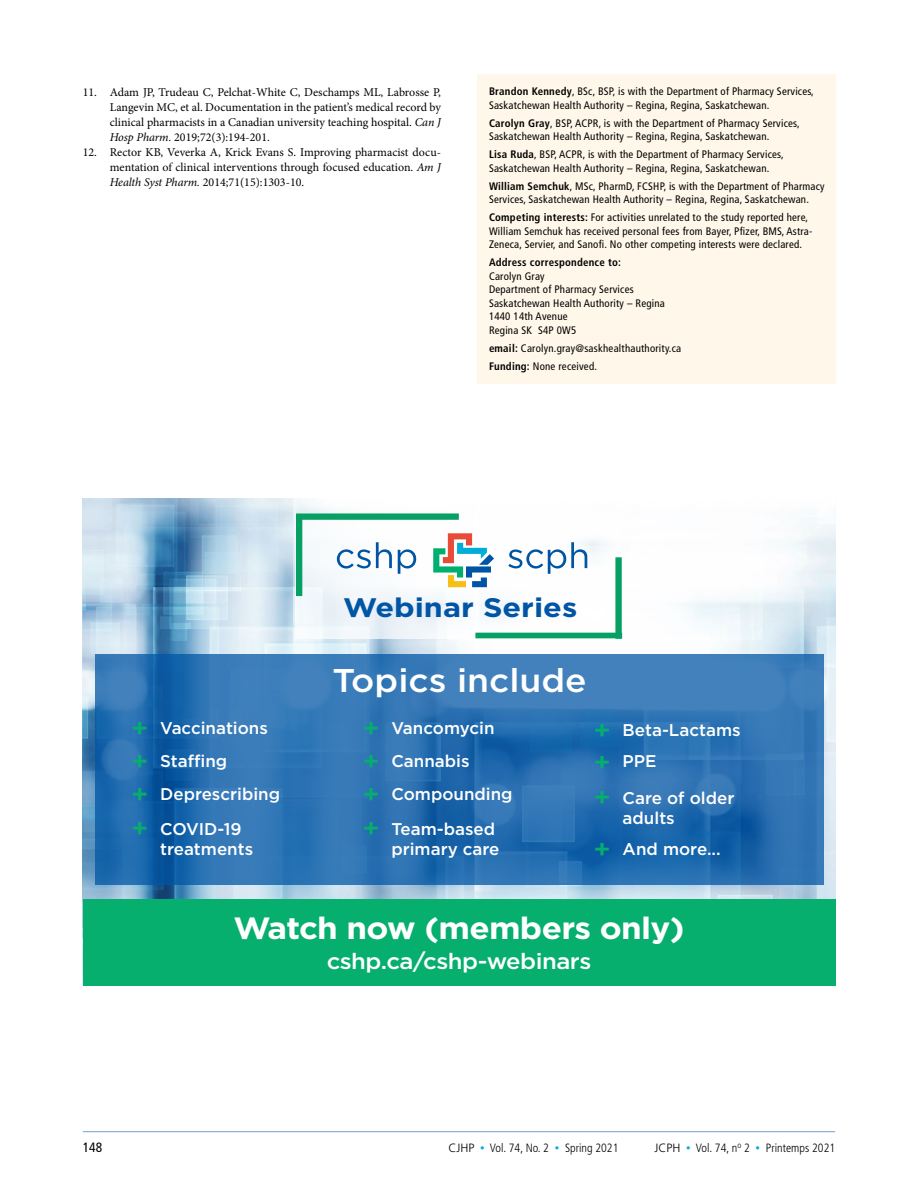
<style>
.page{position:relative;width:918px;height:1188px;background:#fff}
.page>*{position:absolute;margin:0;border:0;box-sizing:border-box;transform-origin:0 0}
.t1{font:500 32.85px "Gotham";color:#fff;scale:1.08 1}
.t2{font:700 30.75px "Gotham";letter-spacing:-.02em;color:#fff;scale:1.08 1}
.t3{font:700 26.85px "Gotham";color:#0055a5;scale:1.14 1}
.t4{font:500 22.2px "Gotham";letter-spacing:-.02em;color:#fff;scale:1.08 1}
.t5{font:500 16.95px/33.6px "Gotham";color:#fff}
.t6{font:condensed 13.5px "Frutiger LT Std";color:#000}
.CJHP_References{font:12px/15px "Minion Pro";color:#000;text-align:justify}
.t7{font:300 condensed 12px "Frutiger LT Std";color:#000}
.CJHP_Contribs{font:condensed 10.8px/13.5px "Frutiger LT Std";letter-spacing:.02em;color:#000}
.CJHP_Contribs-2{font:700 condensed 10.8px "Frutiger LT Std";letter-spacing:.02em;color:#000}
.s1{font-style:italic}
.s2{font-weight:700}
.s3{font-size:25.2px;color:#06af6e}
.s4{font-stretch:normal}
.s5{font-size:9px;color:#00acd7}
</style>
<div class="page">
<hr style="left:83px;top:1131px;width:752px;height:1px;background:#0057a5">
<div style="left:477px;top:74px;width:358px;height:309px;background:#fff8ea"></div>
<img style="left:83px;top:499px;width:752px;height:400px">
<div style="left:296px;top:513px;width:325px;height:126px;background:#fff"></div>
<div style="left:296px;top:513px;width:163px;height:7px;background:#06a064"></div>
<div style="left:475px;top:633px;width:147px;height:5px;background:#06a064"></div>
<div style="left:296px;top:515px;width:6px;height:81px;background:#06a064"></div>
<div style="left:615px;top:557px;width:7px;height:82px;background:#06a064"></div>
<svg style="left:337px;top:542px;width:55px;height:27px"></svg>
<svg style="left:398px;top:549px;width:18px;height:25px"></svg>
<svg style="left:508px;top:542px;width:79px;height:32px"></svg>
<svg style="left:433px;top:533px;width:61px;height:54px"></svg>
<div style="left:83px;top:899px;width:752px;height:87px;background:#06af6e"></div>
<svg style="left:95px;top:654px;width:729px;height:231px;background:#2c72b2"></svg>
<p class="CJHP_References" style="left:110px;top:84px;width:333px;text-indent:-27px">11. Adam JP, Trudeau C, Pelchat-White C, Deschamps ML, Labrosse P, Langevin MC, et al. Documentation in the patient’s medical record by clinical pharmacists in a Canadian university teaching hospital. <span class="s1">Can J Hosp Pharm.</span> 2019;72(3):194-201.</p>
<p class="CJHP_References" style="left:110px;top:144px;width:333px;text-indent:-27px">12. Rector KB, Veverka A, Krick Evans S. Improving pharmacist docu&shy;mentation of clinical interventions through focused education. <span class="s1">Am J Health Syst Pharm.</span> 2014;71(15):1303-10.</p>
<p class="CJHP_Contribs" style="left:489px;top:85px;width:326px"><span class="s2">Brandon Kennedy</span>, BSc, BSP, is with the Department of Pharmacy Services,<br>Saskatchewan Health Authority – Regina, Regina, Saskatchewan.</p>
<p class="CJHP_Contribs" style="left:489px;top:117px;width:312px"><span class="s2">Carolyn Gray</span>, BSP, ACPR, is with the Department of Pharmacy Services,<br>Saskatchewan Health Authority – Regina, Regina, Saskatchewan.</p>
<p class="CJHP_Contribs" style="left:489px;top:148px;width:296px"><span class="s2">Lisa Ruda</span>, BSP, ACPR, is with the Department of Pharmacy Services,<br>Saskatchewan Health Authority – Regina, Regina, Saskatchewan.</p>
<p class="CJHP_Contribs" style="left:489px;top:180px;width:337px"><span class="s2">William Semchuk</span>, MSc, PharmD, FCSHP, is with the Department of Pharmacy<br>Services, Saskatchewan Health Authority – Regina, Regina, Saskatchewan.</p>
<p class="CJHP_Contribs" style="left:489px;top:211px;width:325px"><span class="s2">Competing interests:</span> For activities unrelated to the study reported here,<br>William Semchuk has received personal fees from Bayer, Pfizer, BMS, Astra-<br>Zeneca, Servier, and Sanofi. No other competing interests were declared.</p>
<p class="CJHP_Contribs-2" style="left:489px;top:256px;width:134px">Address correspondence to:</p>
<p class="CJHP_Contribs" style="left:489px;top:270px;width:57px">Carolyn Gray</p>
<p class="CJHP_Contribs" style="left:489px;top:283px;width:177px">Department of Pharmacy Services<br>Saskatchewan Health Authority – Regina<br>1440 14th Avenue<br>Regina SK S4P 0W5</p>
<p class="CJHP_Contribs" style="left:489px;top:341px;width:194px"><span class="s2">email:</span> Carolyn.gray@saskhealthauthority.ca</p>
<p class="CJHP_Contribs" style="left:489px;top:359px;width:110px"><span class="s2">Funding:</span> None received.</p>
<p class="t3" style="left:343px;top:590px;width:207px">Webinar Series</p>
<p class="t5" style="left:131px;top:711px;width:151px"><span class="s3">+</span> Vaccinations <span class="s3">+</span> Staffing<br><span class="s3">+</span> Deprescribing <span class="s3">+</span> COVID-19</p>
<p class="t5" style="left:160px;top:832px;width:95px">treatments</p>
<p class="t1" style="left:332px;top:659px;width:237px">Topics include</p>
<p class="t5" style="left:362px;top:711px;width:152px"><span class="s3">+</span> Vancomycin <span class="s3">+</span> Cannabis<br><span class="s3">+</span> Compounding <span class="s3">+</span> Team-based</p>
<p class="t5" style="left:391px;top:832px;width:110px">primary care</p>
<p class="t5" style="left:594px;top:714px;width:149px;line-height:31.7px"><span class="s3">+</span> Beta-Lactams <span class="s3">+</span> PPE</p>
<p class="t5" style="left:623px;top:787px;width:113px;line-height:20.4px;text-indent:-29px"><span class="s3">+</span> Care of older adults</p>
<p class="t5" style="left:594px;top:832px;width:129px"><span class="s3">+</span> And more...</p>
<p class="t2" style="left:233px;top:908px;width:419px">Watch now (members only)</p>
<p class="t4" style="left:327px;top:947px;width:247px">cshp.ca/cshp-webinars</p>
<p class="t6" style="left:83px;top:1139px;width:21px">148</p>
<p class="t7" style="left:448px;top:1141px;width:172px"><span class="s4">CJHP</span> <span class="s5">•</span> Vol. 74, No. 2 <span class="s5">•</span> Spring 2021</p>
<p class="t7" style="left:654px;top:1141px;width:182px"><span class="s4">JCPH</span> <span class="s5">•</span> Vol. 74, n<sup>o</sup> 2 <span class="s5">•</span> Printemps 2021</p>
</div>
